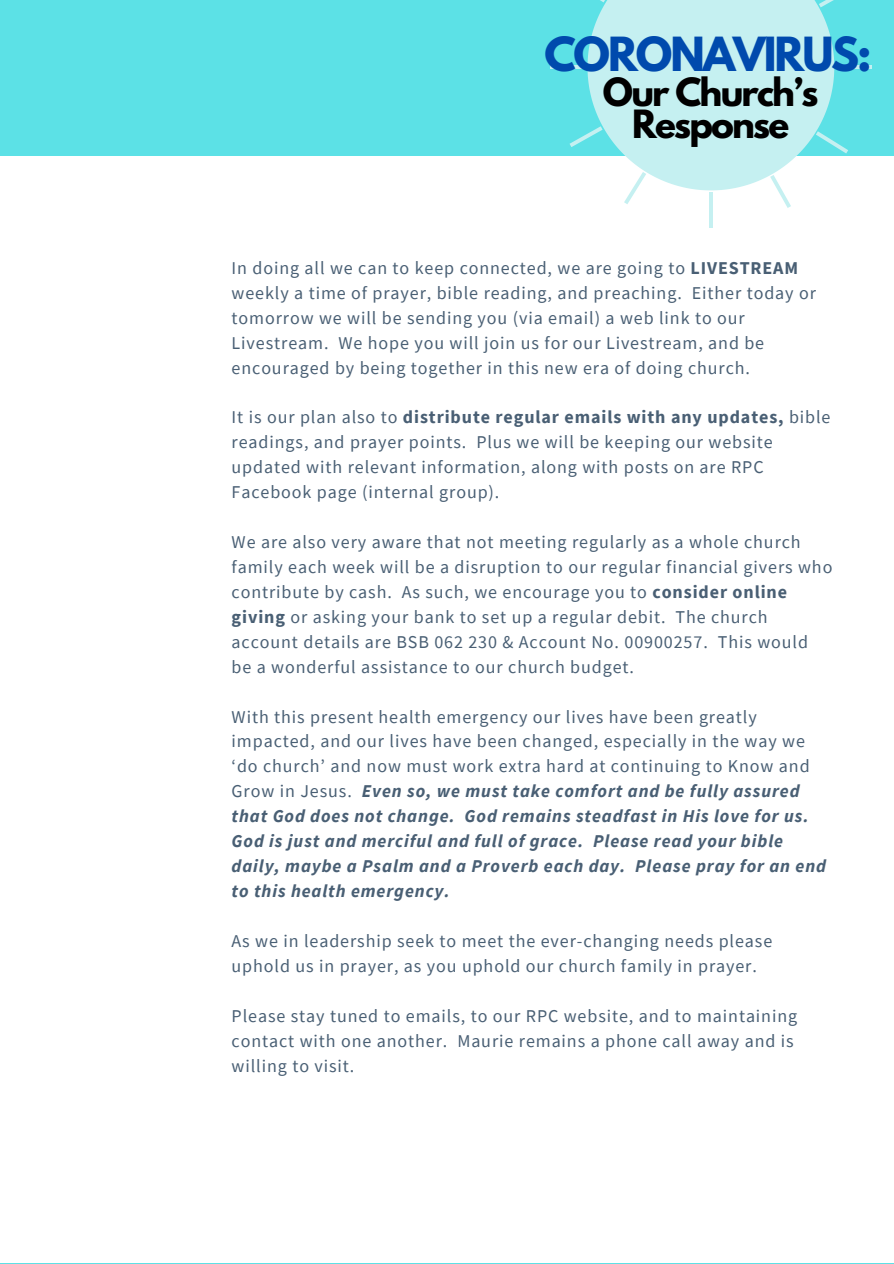
<style>
.page{position:relative;width:894px;height:1264px;background:#fff}
.page>*{position:absolute;margin:0;border:0;box-sizing:border-box;transform-origin:0 0}
.t1{font:700 41.7px "League Spartan";letter-spacing:-.05em;color:#004aad}
.t2{font:700 34.5px/32.4px "League Spartan";letter-spacing:-.05em;color:#000;text-align:center}
.t3{font:18px/24.9px "Source Sans Pro";letter-spacing:.05em;color:#495f74}
.t4{font:italic 700 18px/24.9px "Source Sans Pro";letter-spacing:.05em;color:#495f74}
.s1{font-weight:700}
.s2{font-weight:400;font-style:normal}
</style>
<div class="page">
<div style="left:0;top:0;width:893px;height:1263px;background:#5ce1e6"></div>
<div style="left:0;top:157px;width:893px;height:1106px;background:#fff"></div>
<svg style="left:587px;top:0;width:247px;height:190px;background:#c4f0f1"></svg>
<svg style="left:709px;top:192px;width:3px;height:35px"></svg>
<hr style="left:549px;top:65px;width:36px;height:4px;background:#c5f0f1">
<hr style="left:835px;top:65px;width:36px;height:4px;background:#c5f0f1">
<svg style="left:624px;top:172px;width:22px;height:32px"></svg>
<svg style="left:587px;top:0;width:18px;height:2px"></svg>
<svg style="left:815px;top:131px;width:33px;height:22px"></svg>
<svg style="left:569px;top:126px;width:33px;height:21px"></svg>
<svg style="left:818px;top:0;width:16px;height:7px"></svg>
<svg style="left:770px;top:175px;width:20px;height:33px"></svg>
<h1 class="t1" style="left:544px;top:34px;width:329px">CORONAVIRUS:</h1>
<h2 class="t2" style="left:602px;top:80px;width:217px">Our Church’s<br>Response</h2>
<p class="t3" style="left:231px;top:255px;width:585px">In doing all we can to keep connected, we are going to <span class="s1">LIVESTREAM </span>weekly a time of prayer, bible reading, and preaching. Either today or tomorrow we will be sending you (via email) a web link to our Livestream. We hope you will join us for our Livestream, and be encouraged by being together in this new era of doing church.</p>
<p class="t3" style="left:231px;top:404px;width:600px">It is our plan also to <span class="s1">distribute regular emails with any updates,</span> bible readings, and prayer points. Plus we will be keeping our website updated with relevant information, along with posts on are RPC Facebook page (internal group).</p>
<p class="t3" style="left:231px;top:529px;width:602px">We are also very aware that not meeting regularly as a whole church family each week will be a disruption to our regular financial givers who contribute by cash. As such, we encourage you to <span class="s1">consider online giving</span> or asking your bank to set up a regular debit. The church account details are BSB 062 230 &amp; Account No. 00900257. This would<br>be a wonderful assistance to our church budget.</p>
<p class="t4" style="left:231px;top:703px;width:596px"><span class="s2">With this present health emergency our lives have been greatly impacted, and our lives have been changed, especially in the way we ‘do church’ and now must work extra hard at continuing to Know and Grow in Jesus.</span> Even so, we must take comfort and be fully assured that God does not change. God remains steadfast in His love for us.<br>God is just and merciful and full of grace. Please read your bible daily, maybe a Psalm and a Proverb each day. Please pray for an end to this health emergency.</p>
<p class="t3" style="left:231px;top:928px;width:542px">As we in leadership seek to meet the ever-changing needs please uphold us in prayer, as you uphold our church family in prayer.</p>
<p class="t3" style="left:231px;top:1002px;width:567px">Please stay tuned to emails, to our RPC website, and to maintaining contact with one another. Maurie remains a phone call away and is willing to visit.</p>
</div>
